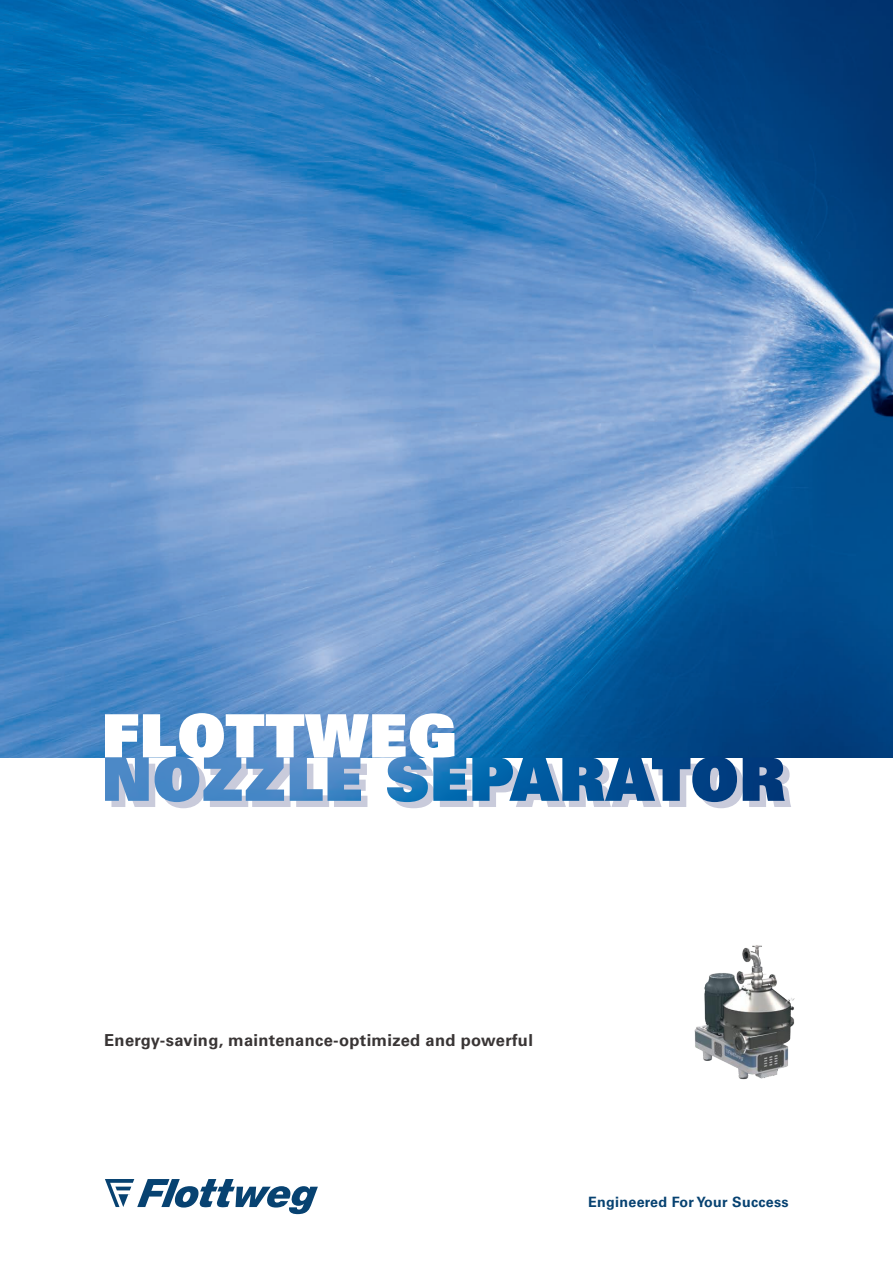
<style>
.page{position:relative;width:893px;height:1263px;background:#fff}
.page>*{position:absolute;margin:0;border:0;box-sizing:border-box;transform-origin:0 0}
.t1{font:60px "Univers LT Pro 85 X Black";letter-spacing:.02em;color:#c9cbdb}
.t2{font:60px "Univers LT Pro 85 X Black";letter-spacing:.02em;color:#fff}
.t3{font:700 16.5px "Univers LT Pro 65";letter-spacing:.02em;color:#393535}
.t4{font:700 14.25px "Univers LT Pro 65";letter-spacing:.02em;color:#074271}
</style>
<div class="page">
<img style="left:0;top:0;width:893px;height:757px">
<svg style="left:105px;top:1179px;width:213px;height:35px"></svg>
<img style="left:694px;top:945px;width:101px;height:135px">
<img style="left:105px;top:756px;width:680px;height:46px">
<h1 class="t2" style="left:102px;top:696px;width:356px">FLOTTWEG</h1>
<h1 class="t1" style="left:108px;top:746px;width:685px">NOZZLE SEPARATOR</h1>
<p class="t3" style="left:104px;top:1028px;width:430px">Energy-saving, maintenance-optimized and powerful</p>
<p class="t4" style="left:588px;top:1192px;width:202px">Engineered For Your Success</p>
</div>
